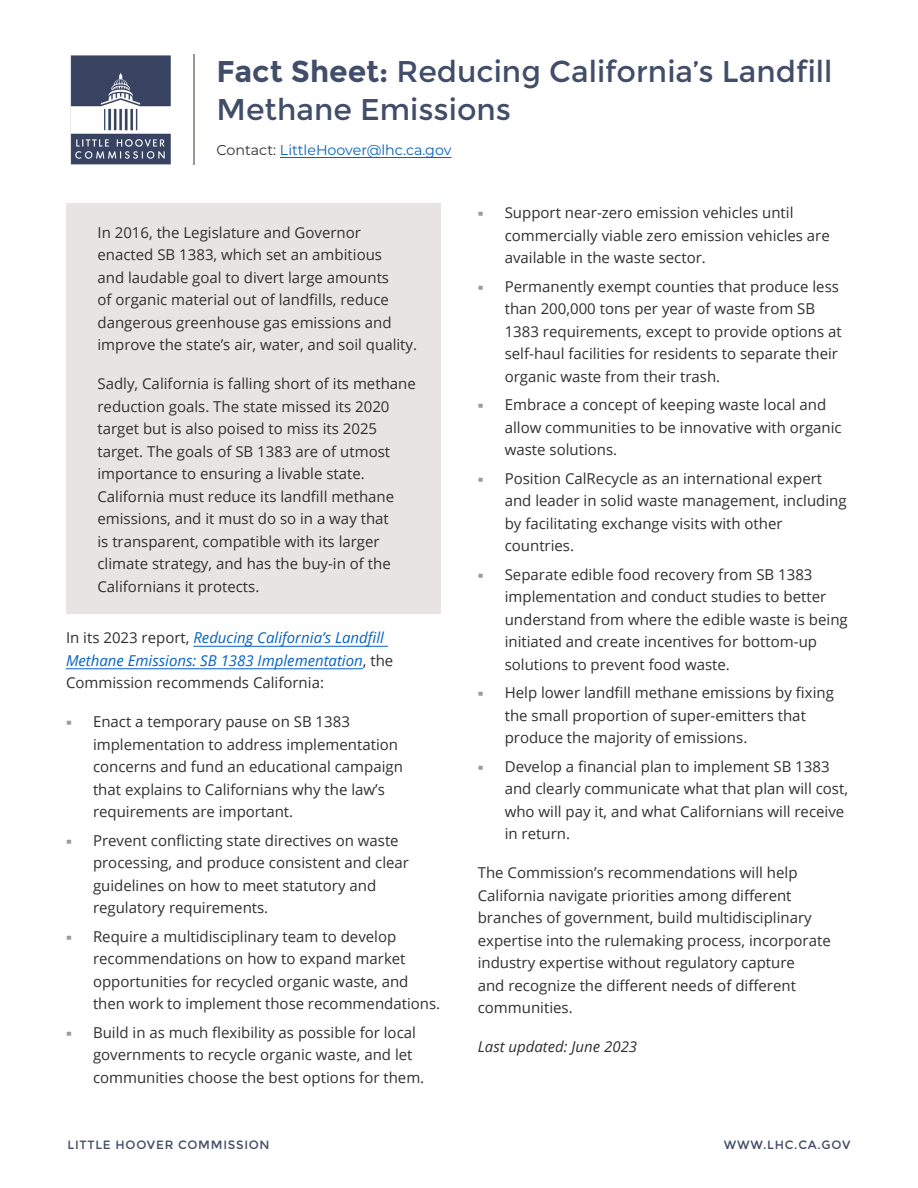
<style>
.page{position:relative;width:918px;height:1188px;background:#fff}
.page>*{position:absolute;margin:0;border:0;box-sizing:border-box;transform-origin:0 0}
.t1{font:30px/37.5px "Montreal";color:#414d69}
.Body{font:15px/22.5px "Open Sans";color:#312f30}
.Body-2{font:italic 15px/22.5px "Open Sans";color:#0563c1}
.Body-3{font:italic 15px "Open Sans";color:#312f30}
.Bullets{font:14.25px "Montserrat";color:#0563c1}
.t2{font:12px "Montreal";letter-spacing:.06em;color:#414d69}
.t3{font:9px "Montreal";color:#a29995}
.s1{font-weight:700}
.s2{color:#312f30}
.s3{font-style:normal;color:#312f30}
</style>
<div class="page">
<img style="left:70px;top:55px;width:101px;height:110px">
<hr style="left:280px;top:157px;width:172px;height:1px;background:#0563c1">
<hr style="left:193px;top:55px;width:2px;height:110px;background:#9f9692">
<div style="left:66px;top:203px;width:374px;height:411px;background:#e7e4e3"></div>
<hr style="left:193px;top:646px;width:195px;height:1px;background:#0563c1">
<hr style="left:66px;top:668px;width:297px;height:1px;background:#0563c1">
<p class="t1" style="left:217px;top:53px;width:617px"><span class="s1">Fact Sheet:</span> Reducing California’s Landfill<br>Methane Emissions</p>
<p class="Bullets" style="left:217px;top:140px;width:236px"><span class="s2">Contact:</span> LittleHoover@lhc.ca.gov</p>
<p class="Body" style="left:98px;top:221px;width:321px">In 2016, the Legislature and Governor enacted SB 1383, which set an ambitious<br>and laudable goal to divert large amounts<br>of organic material out of landfills, reduce dangerous greenhouse gas emissions and improve the state’s air, water, and soil quality.</p>
<p class="Body" style="left:98px;top:372px;width:320px">Sadly, California is falling short of its methane reduction goals. The state missed its 2020 target but is also poised to miss its 2025 target. The goals of SB 1383 are of utmost importance to ensuring a livable state.<br>California must reduce its landfill methane emissions, and it must do so in a way that<br>is transparent, compatible with its larger climate strategy, and has the buy-in of the Californians it protects.</p>
<p class="Body-2" style="left:66px;top:626px;width:329px"><span class="s3">In its 2023 report,</span> Reducing California’s Landfill<br>Methane Emissions: SB 1383 Implementation<span class="s3">, the<br>Commission recommends California:</span></p>
<p class="t3" style="left:66px;top:717px;width:7px">◊</p>
<p class="Body" style="left:93px;top:710px;width:311px">Enact a temporary pause on SB 1383 implementation to address implementation concerns and fund an educational campaign that explains to Californians why the law’s requirements are important.</p>
<p class="t3" style="left:66px;top:835px;width:7px">◊</p>
<p class="Body" style="left:93px;top:829px;width:318px">Prevent conflicting state directives on waste processing, and produce consistent and clear guidelines on how to meet statutory and regulatory requirements.</p>
<p class="t3" style="left:66px;top:931px;width:7px">◊</p>
<p class="Body" style="left:93px;top:925px;width:349px">Require a multidisciplinary team to develop recommendations on how to expand market opportunities for recycled organic waste, and then work to implement those recommendations.</p>
<p class="t3" style="left:66px;top:1027px;width:7px">◊</p>
<p class="Body" style="left:93px;top:1021px;width:333px">Build in as much flexibility as possible for local governments to recycle organic waste, and let communities choose the best options for them.</p>
<p class="t3" style="left:478px;top:208px;width:7px">◊</p>
<p class="Body" style="left:505px;top:201px;width:327px">Support near-zero emission vehicles until commercially viable zero emission vehicles are available in the waste sector.</p>
<p class="t3" style="left:478px;top:281px;width:7px">◊</p>
<p class="Body" style="left:505px;top:275px;width:339px">Permanently exempt counties that produce less than 200,000 tons per year of waste from SB 1383 requirements, except to provide options at self-haul facilities for residents to separate their organic waste from their trash.</p>
<p class="t3" style="left:478px;top:400px;width:7px">◊</p>
<p class="Body" style="left:505px;top:393px;width:339px">Embrace a concept of keeping waste local and allow communities to be innovative with organic waste solutions.</p>
<p class="t3" style="left:478px;top:473px;width:7px">◊</p>
<p class="Body" style="left:505px;top:467px;width:343px">Position CalRecycle as an international expert and leader in solid waste management, including by facilitating exchange visits with other countries.</p>
<p class="t3" style="left:478px;top:569px;width:7px">◊</p>
<p class="Body" style="left:505px;top:563px;width:345px">Separate edible food recovery from SB 1383 implementation and conduct studies to better understand from where the edible waste is being initiated and create incentives for bottom-up solutions to prevent food waste.</p>
<p class="t3" style="left:478px;top:688px;width:7px">◊</p>
<p class="Body" style="left:505px;top:681px;width:331px">Help lower landfill methane emissions by fixing the small proportion of super-emitters that produce the majority of emissions.</p>
<p class="t3" style="left:478px;top:761px;width:7px">◊</p>
<p class="Body" style="left:505px;top:755px;width:345px">Develop a financial plan to implement SB 1383 and clearly communicate what that plan will cost, who will pay it, and what Californians will receive in return.</p>
<p class="Body" style="left:478px;top:861px;width:355px">The Commission’s recommendations will help California navigate priorities among different branches of government, build multidisciplinary expertise into the rulemaking process, incorporate industry expertise without regulatory capture<br>and recognize the different needs of different communities.</p>
<p class="Body-3" style="left:478px;top:1037px;width:161px">Last updated: June 2023</p>
<p class="t2" style="left:68px;top:1137px;width:204px">LITTLE HOOVER COMMISSION</p>
<p class="t2" style="left:724px;top:1137px;width:128px">WWW.LHC.CA.GOV</p>
</div>
